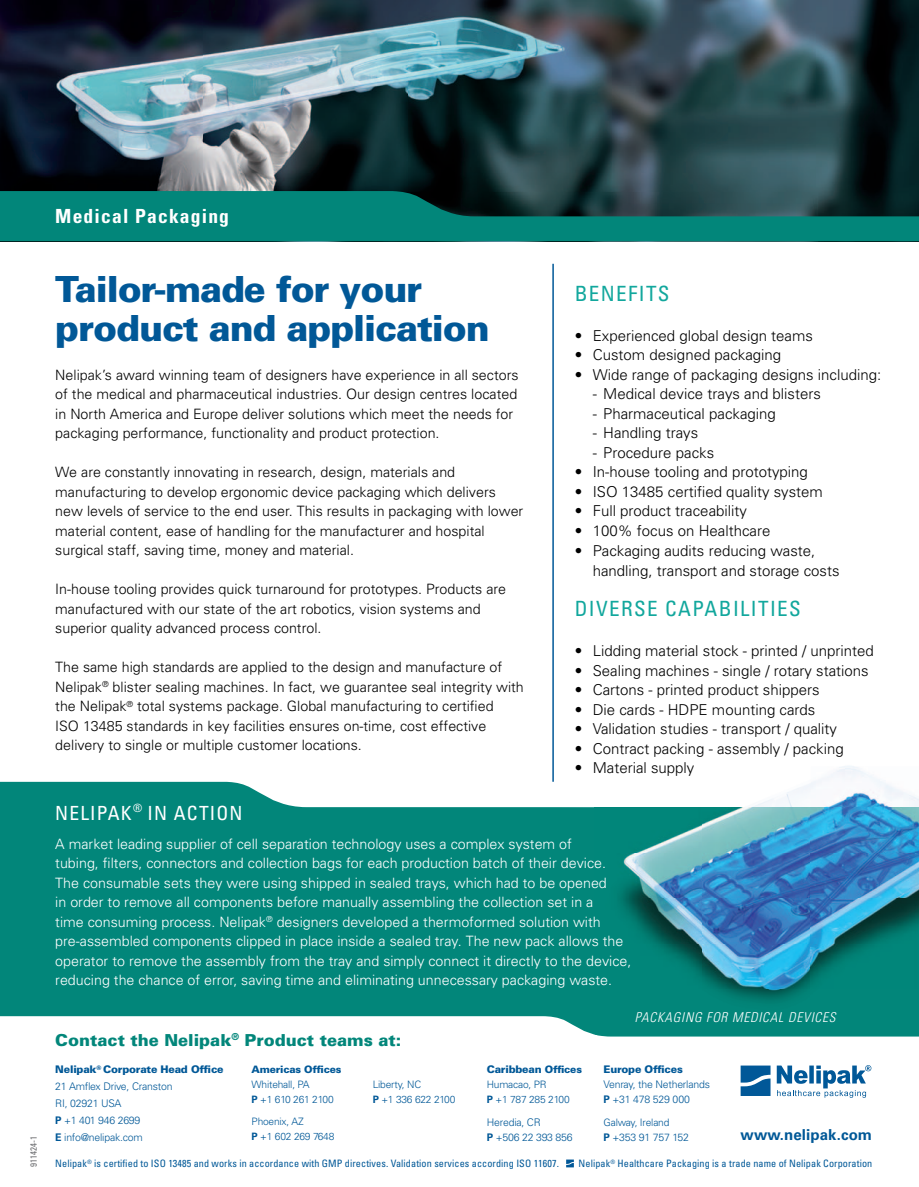
<style>
.page{position:relative;width:919px;height:1187px;background:#fff}
.page>*{position:absolute;margin:0;border:0;box-sizing:border-box;transform-origin:0 0}
.t1{font:900 36px/39px "Univers";letter-spacing:-.03em;color:#015897}
.t2{font:condensed 21px "Univers";letter-spacing:.065em;color:#12a79d}
.t3{font:700 condensed 19.5px "Univers";letter-spacing:.06em;color:#fff}
.t4{font:condensed 19.5px "Univers";letter-spacing:.06em;color:#fff}
.t5{font:900 16.5px "Univers";color:#02867a}
.t6{font:300 15px/20.2px "Univers";color:#000}
.t7{font:700 15px "Univers LT Std";letter-spacing:.005em;color:#015897}
.t8{font:300 14.25px/19.5px "Univers";color:#000}
.t9{font:300 14.25px/19.5px "Univers";color:#fff}
.t10{font:italic 300 condensed 13.5px "Univers";letter-spacing:.06em;color:#fff}
.t11{font:300 10.5px/17px "Univers LT Std";letter-spacing:-.02em;color:#015897}
.t12{font:900 10.5px "Univers LT Std";letter-spacing:-.02em;color:#015897}
.t13{font:condensed 10.2px "Univers";letter-spacing:.01em;color:#015897}
.t14{font:300 10.2px/15px "Univers LT Std";letter-spacing:-.02em;color:#015897}
.t15{font:900 10.2px "Univers LT Std";letter-spacing:-.02em;color:#015897}
.t16{font:condensed 9px "Univers";letter-spacing:-.005em;color:#6c6d70}
.s1{font-weight:900}
.s2{font-weight:700}
.s3{font-size:10.2px}
</style>
<div class="page">
<img style="left:0;top:0;width:918px;height:191px">
<svg style="left:0;top:191px;width:918px;height:50px;background:#086f67"></svg>
<svg style="left:0;top:781px;width:918px;height:255px;background:#23968b"></svg>
<img style="left:595px;top:766px;width:323px;height:87px">
<img style="left:595px;top:807px;width:108px;height:228px">
<img style="left:702px;top:807px;width:216px;height:1px">
<img style="left:595px;top:852px;width:1px;height:91px">
<img style="left:595px;top:943px;width:1px;height:91px">
<img style="left:702px;top:853px;width:216px;height:182px">
<hr style="left:552px;top:264px;width:2px;height:517px;background:#015897">
<svg style="left:776px;top:1065px;width:95px;height:32px"></svg>
<svg style="left:740px;top:1065px;width:30px;height:30px"></svg>
<svg style="left:566px;top:1159px;width:8px;height:8px"></svg>
<h3 class="t3" style="left:55px;top:204px;width:175px">Medical Packaging</h3>
<p class="t16" style="left:28px;top:1166px;width:32px;rotate:-90deg">911424-1</p>
<h1 class="t1" style="left:55px;top:269px;width:436px">Tailor-made for your product and application</h1>
<p class="t8" style="left:55px;top:365px;width:464px">Nelipak’s award winning team of designers have experience in all sectors of the medical and pharmaceutical industries. Our design centres located in North America and Europe deliver solutions which meet the needs for packaging performance, functionality and product protection.</p>
<p class="t8" style="left:55px;top:462px;width:469px">We are constantly innovating in research, design, materials and manufacturing to develop ergonomic device packaging which delivers new levels of service to the end user. This results in packaging with lower material content, ease of handling for the manufacturer and hospital surgical staff, saving time, money and material.</p>
<p class="t8" style="left:55px;top:579px;width:452px">In-house tooling provides quick turnaround for prototypes. Products are manufactured with our state of the art robotics, vision systems and superior quality advanced process control.</p>
<p class="t8" style="left:55px;top:657px;width:470px">The same high standards are applied to the design and manufacture of Nelipak<sup>®</sup> blister sealing machines. In fact, we guarantee seal integrity with the Nelipak<sup>®</sup> total systems package. Global manufacturing to certified<br>ISO 13485 standards in key facilities ensures on-time, cost effective delivery to single or multiple customer locations.</p>
<h2 class="t2" style="left:574px;top:280px;width:96px">BENEFITS</h2>
<p class="t6" style="left:574px;top:325px;width:240px">• Experienced global design teams</p>
<p class="t6" style="left:574px;top:345px;width:208px">• Custom designed packaging</p>
<p class="t6" style="left:574px;top:364px;width:308px">• Wide range of packaging designs including:</p>
<p class="t6" style="left:592px;top:384px;width:230px">- Medical device trays and blisters</p>
<p class="t6" style="left:592px;top:403px;width:185px">- Pharmaceutical packaging</p>
<p class="t6" style="left:592px;top:423px;width:107px">- Handling trays</p>
<p class="t6" style="left:592px;top:442px;width:123px">- Procedure packs</p>
<p class="t6" style="left:574px;top:462px;width:235px">• In-house tooling and prototyping</p>
<p class="t6" style="left:574px;top:481px;width:250px">• ISO 13485 certified quality system</p>
<p class="t6" style="left:574px;top:501px;width:174px">• Full product traceability</p>
<p class="t6" style="left:574px;top:520px;width:197px">• 100% focus on Healthcare</p>
<p class="t6" style="left:592px;top:540px;width:248px;text-indent:-18px">• Packaging audits reducing waste, handling, transport and storage costs</p>
<h2 class="t2" style="left:574px;top:595px;width:228px">DIVERSE CAPABILITIES</h2>
<p class="t6" style="left:574px;top:640px;width:300px">• Lidding material stock - printed / unprinted</p>
<p class="t6" style="left:574px;top:660px;width:295px">• Sealing machines - single / rotary stations</p>
<p class="t6" style="left:574px;top:679px;width:246px">• Cartons - printed product shippers</p>
<p class="t6" style="left:574px;top:699px;width:242px">• Die cards - HDPE mounting cards</p>
<p class="t6" style="left:574px;top:718px;width:264px">• Validation studies - transport / quality</p>
<p class="t6" style="left:574px;top:738px;width:270px">• Contract packing - assembly / packing</p>
<p class="t6" style="left:574px;top:757px;width:121px">• Material supply</p>
<h3 class="t4" style="left:55px;top:801px;width:189px">NELIPAK<sup>®</sup> IN ACTION</h3>
<p class="t9" style="left:55px;top:834px;width:577px">A market leading supplier of cell separation technology uses a complex system of<br>tubing, filters, connectors and collection bags for each production batch of their device.<br>The consumable sets they were using shipped in sealed trays, which had to be opened<br>in order to remove all components before manually assembling the collection set in a<br>time consuming process. Nelipak<sup>®</sup> designers developed a thermoformed solution with pre-assembled components clipped in place inside a sealed tray. The new pack allows the operator to remove the assembly from the tray and simply connect it directly to the device, reducing the chance of error, saving time and eliminating unnecessary packaging waste.</p>
<p class="t5" style="left:55px;top:1029px;width:347px">Contact the Nelipak<sup>®</sup> Product teams at:</p>
<p class="t11" style="left:55px;top:1060px;width:170px"><span class="s1">Nelipak</span><sup>®</sup> <span class="s1">Corporate Head Office<br></span>21 Amflex Drive, Cranston<br>RI, 02921 USA<br><span class="s2">P</span> +1 401 946 2699<br><span class="s2">E</span> info@nelipak.com</p>
<p class="t15" style="left:252px;top:1062px;width:91px">Americas Offices</p>
<p class="t14" style="left:252px;top:1076px;width:84px">Whitehall, PA<br><span class="s2">P</span> +1 610 261 2100</p>
<p class="t14" style="left:252px;top:1114px;width:84px">Phoenix, AZ<br><span class="s2">P</span> +1 602 269 7648</p>
<p class="t14" style="left:372px;top:1076px;width:84px">Liberty, NC<br><span class="s2">P</span> +1 336 622 2100</p>
<p class="t12" style="left:487px;top:1062px;width:97px">Caribbean <span class="s3">Offices</span></p>
<p class="t14" style="left:487px;top:1076px;width:84px">Humacao, PR<br><span class="s2">P</span> +1 787 285 2100</p>
<p class="t11" style="left:487px;top:1114px;width:87px;line-height:15px">Heredia, CR<br><span class="s2">P</span> +506 22 393 856</p>
<p class="t10" style="left:635px;top:1008px;width:202px">PACKAGING FOR MEDICAL DEVICES</p>
<p class="t12" style="left:603px;top:1062px;width:81px">Europe Offices</p>
<p class="t11" style="left:603px;top:1076px;width:108px;line-height:15px">Venray, the Netherlands<br><span class="s2">P</span> +31 478 529 000</p>
<p class="t14" style="left:603px;top:1114px;width:67px">Galway, Ireland</p>
<p class="t11" style="left:603px;top:1128px;width:87px"><span class="s2">P</span> +353 91 757 152</p>
<p class="t7" style="left:740px;top:1126px;width:133px">www.nelipak.com</p>
<p class="t13" style="left:55px;top:1157px;width:505px">Nelipak<sup>®</sup> is certified to ISO 13485 and works in accordance with GMP directives. Validation services according ISO 11607.</p>
<p class="t13" style="left:578px;top:1157px;width:295px">Nelipak<sup>®</sup> Healthcare Packaging is a trade name of Nelipak Corporation</p>
</div>
